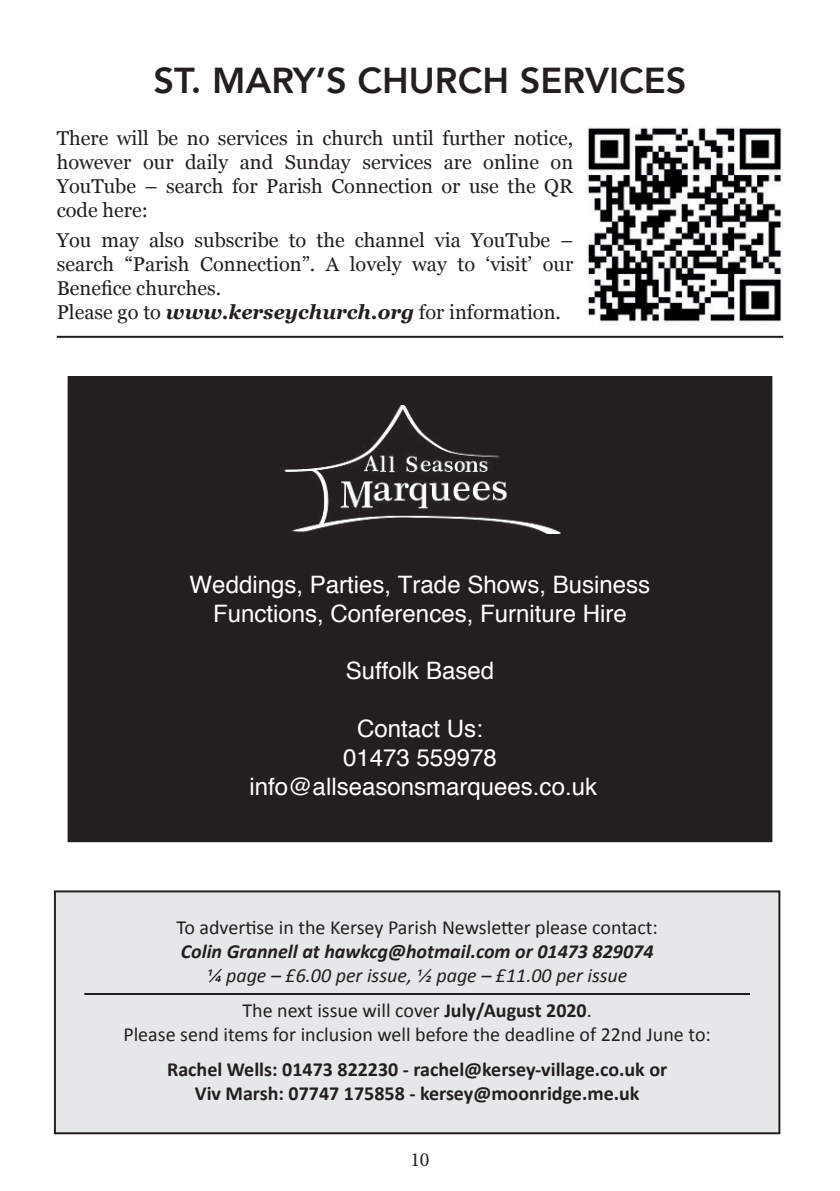
<style>
.page{position:relative;width:840px;height:1191px;background:#fff}
.page>*{position:absolute;margin:0;border:0;box-sizing:border-box;transform-origin:0 0}
.t1{font:800 36px "Avenir";color:#231f20}
.t2{font:24px/28.8px "Helvetica";color:#fff;text-align:center}
.t3{font:20px/24px "Georgia";color:#231f20;text-align:justify}
.t4{font:20px "Calibri";color:#231f20}
.t5{font:700 20px/24px "Calibri";color:#231f20;text-align:center}
.t6{font:italic 20px/35.4px "Calibri";color:#231f20;text-align:center}
.t7{font:italic 700 20px "Calibri";color:#231f20}
.t8{font:20px "Minion Pro";color:#231f20}
.s1{font-weight:700;font-style:italic}
.s2{font-style:normal}
.s3{font-weight:700;font-style:normal}
</style>
<div class="page">
<hr style="left:57px;top:336px;width:725px;height:2px;background:#231f20">
<img style="left:585px;top:126px;width:196px;height:198px">
<div style="left:68px;top:376px;width:703px;height:465px;background:#231f20"></div>
<img style="left:282px;top:406px;width:278px;height:128px">
<div style="left:55px;top:891px;width:724px;height:242px;background:#e6e7e9"></div>
<hr style="left:84px;top:993px;width:665px;height:2px;background:#231f20">
<div style="left:54px;top:890px;width:726px;height:244px;border:2px solid #231f20"></div>
<h1 class="t1" style="left:153px;top:52px;width:534px">ST. MARY’S CHURCH SERVICES</h1>
<p class="t3" style="left:57px;top:125px;width:517px">There will be no services in church until further notice, however our daily and Sunday services are online on YouTube – search for Parish Connection or use the QR code here:</p>
<p class="t3" style="left:57px;top:227px;width:517px;text-align:left">You may also subscribe to the channel via YouTube – search “Parish Connection”. A lovely way to ‘visit’ our Benefice churches.<br>Please go to <span class="s1">www.kerseychurch.org</span> for information.</p>
<p class="t2" style="left:189px;top:569px;width:462px">Weddings, Parties, Trade Shows, Business<br>Functions, Conferences, Furniture Hire</p>
<p class="t2" style="left:345px;top:656px;width:150px">Suffolk Based</p>
<p class="t2" style="left:249px;top:713px;width:349px">Contact Us:<br>01473 559978 info@allseasonsmarquees.co.uk</p>
<p class="t4" style="left:176px;top:914px;width:483px">To advertise in the Kersey Parish Newsletter please contact:</p>
<p class="t7" style="left:181px;top:938px;width:474px">Colin Grannell at hawkcg@hotmail.com or 01473 829074</p>
<p class="t6" style="left:207px;top:956px;width:422px">1/4 page – £6.00 per issue, 1/2 page – £11.00 per issue<br><span class="s2">The next issue will cover</span> <span class="s3">July/August 2020</span><span class="s2">.</span></p>
<p class="t4" style="left:123px;top:1021px;width:588px">Please send items for inclusion well before the deadline of 22nd June to:</p>
<p class="t5" style="left:167px;top:1057px;width:501px">Rachel Wells: 01473 822230 - rachel@kersey-village.co.uk or<br>Viv Marsh: 07747 175858 - kersey@moonridge.me.uk</p>
<p class="t8" style="left:410px;top:1146px;width:21px">10</p>
</div>
